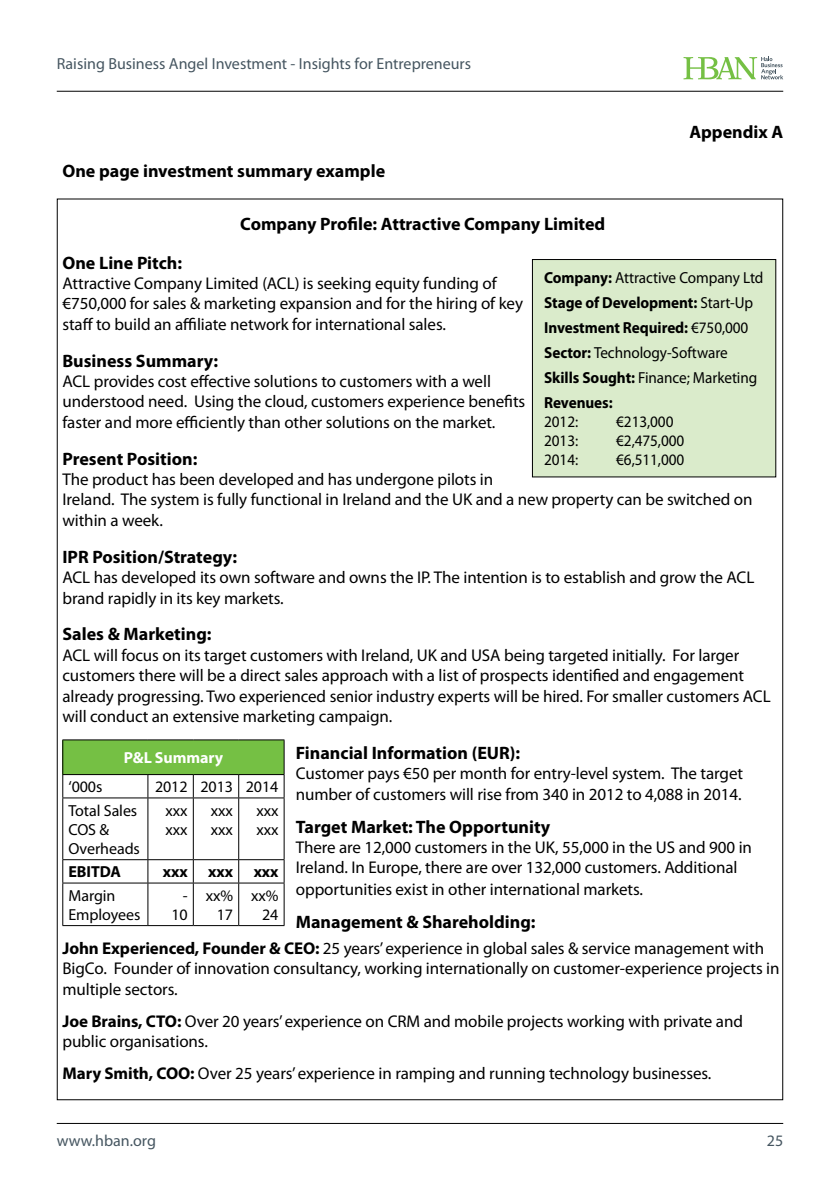
<style>
.page{position:relative;width:840px;height:1191px;background:#fff}
.page>*{position:absolute;margin:0;border:0;box-sizing:border-box;transform-origin:0 0}
.t1{font:700 18px "Myriad Pro";color:#000}
.t2{font:17px/20.4px "Myriad Pro";letter-spacing:-.005em;color:#000}
.t3{font:700 16px/24.8px "Myriad Pro";letter-spacing:-.005em;color:#000;scale:.95 1}
.t4{font:16px/19.2px "Myriad Pro";letter-spacing:-.005em;color:#000}
.t5{font:16px "Myriad Pro";color:#455560}
.t6{font:16px "Myriad Pro";letter-spacing:-.005em;color:#000;scale:.95 1}
.t7{font:700 16px "Myriad Pro";letter-spacing:-.005em;color:#000}
.t8{font:700 16px "Myriad Pro";letter-spacing:-.005em;color:#fff}
.s1{font-weight:700}
.s2{font-weight:400}
</style>
<div class="page">
<hr style="left:57px;top:91px;width:725px;height:1px;background:#000">
<hr style="left:57px;top:1123px;width:725px;height:1px;background:#000">
<svg style="left:683px;top:57px;width:99px;height:22px"></svg>
<div style="left:532px;top:259px;width:243px;height:218px;background:#daebcb"></div>
<div style="left:531px;top:259px;width:244px;height:218px;border:1px solid #000"></div>
<div style="left:63px;top:740px;width:221px;height:34px;background:#75c044"></div>
<hr style="left:62px;top:739px;width:86px;height:1px;background:#000">
<hr style="left:62px;top:740px;width:1px;height:34px;background:#000">
<hr style="left:148px;top:739px;width:45px;height:1px;background:#000">
<hr style="left:193px;top:739px;width:45px;height:1px;background:#000">
<hr style="left:238px;top:739px;width:46px;height:1px;background:#000">
<hr style="left:283px;top:740px;width:1px;height:34px;background:#000">
<hr style="left:62px;top:774px;width:86px;height:1px;background:#000">
<svg style="left:62px;top:775px;width:1px;height:22px"></svg>
<hr style="left:148px;top:774px;width:45px;height:1px;background:#000">
<svg style="left:147px;top:775px;width:1px;height:22px"></svg>
<hr style="left:193px;top:774px;width:45px;height:1px;background:#000">
<svg style="left:193px;top:775px;width:1px;height:22px"></svg>
<hr style="left:238px;top:774px;width:46px;height:1px;background:#000">
<svg style="left:238px;top:775px;width:1px;height:22px"></svg>
<svg style="left:283px;top:775px;width:1px;height:22px"></svg>
<hr style="left:62px;top:797px;width:86px;height:1px;background:#000">
<hr style="left:62px;top:798px;width:1px;height:61px;background:#000">
<hr style="left:148px;top:797px;width:45px;height:1px;background:#000">
<hr style="left:147px;top:798px;width:1px;height:61px;background:#000">
<hr style="left:193px;top:797px;width:45px;height:1px;background:#000">
<hr style="left:193px;top:798px;width:1px;height:61px;background:#000">
<hr style="left:238px;top:797px;width:46px;height:1px;background:#000">
<hr style="left:238px;top:798px;width:1px;height:61px;background:#000">
<hr style="left:283px;top:798px;width:1px;height:61px;background:#000">
<hr style="left:62px;top:859px;width:86px;height:1px;background:#000">
<svg style="left:62px;top:860px;width:1px;height:22px"></svg>
<hr style="left:148px;top:859px;width:45px;height:1px;background:#000">
<svg style="left:147px;top:860px;width:1px;height:22px"></svg>
<hr style="left:193px;top:859px;width:45px;height:1px;background:#000">
<svg style="left:193px;top:860px;width:1px;height:22px"></svg>
<hr style="left:238px;top:859px;width:46px;height:1px;background:#000">
<svg style="left:238px;top:860px;width:1px;height:22px"></svg>
<svg style="left:283px;top:860px;width:1px;height:22px"></svg>
<hr style="left:62px;top:882px;width:86px;height:1px;background:#000">
<hr style="left:62px;top:883px;width:1px;height:42px;background:#000">
<hr style="left:148px;top:882px;width:45px;height:1px;background:#000">
<hr style="left:147px;top:883px;width:1px;height:42px;background:#000">
<hr style="left:193px;top:882px;width:45px;height:1px;background:#000">
<hr style="left:193px;top:883px;width:1px;height:42px;background:#000">
<hr style="left:238px;top:882px;width:46px;height:1px;background:#000">
<hr style="left:238px;top:883px;width:1px;height:42px;background:#000">
<hr style="left:283px;top:883px;width:1px;height:42px;background:#000">
<hr style="left:62px;top:925px;width:86px;height:1px;background:#000">
<hr style="left:148px;top:925px;width:45px;height:1px;background:#000">
<hr style="left:193px;top:925px;width:45px;height:1px;background:#000">
<hr style="left:238px;top:925px;width:46px;height:1px;background:#000">
<p class="t5" style="left:57px;top:53px;width:415px">Raising Business Angel Investment - Insights for Entrepreneurs</p>
<p class="t1" style="left:689px;top:120px;width:95px">Appendix A</p>
<p class="t1" style="left:62px;top:159px;width:324px">One page investment summary example</p>
<p class="t1" style="left:240px;top:212px;width:366px">Company Profile: Attractive Company Limited</p>
<p class="t1" style="left:62px;top:251px;width:121px">One Line Pitch:</p>
<p class="t2" style="left:62px;top:273px;width:462px">Attractive Company Limited (ACL) is seeking equity funding of €750,000 for sales &amp; marketing expansion and for the hiring of key staff to build an affiliate network for international sales.</p>
<p class="t1" style="left:62px;top:349px;width:157px">Business Summary:</p>
<p class="t2" style="left:62px;top:371px;width:464px">ACL provides cost effective solutions to customers with a well understood need. Using the cloud, customers experience benefits faster and more efficiently than other solutions on the market.</p>
<p class="t1" style="left:62px;top:447px;width:136px">Present Position:</p>
<p class="t2" style="left:62px;top:469px;width:691px">The product has been developed and has undergone pilots in<br>Ireland. The system is fully functional in Ireland and the UK and a new property can be switched on within a week.</p>
<p class="t1" style="left:62px;top:545px;width:176px">IPR Position/Strategy:</p>
<p class="t2" style="left:62px;top:567px;width:693px">ACL has developed its own software and owns the IP. The intention is to establish and grow the ACL brand rapidly in its key markets.</p>
<p class="t1" style="left:62px;top:622px;width:150px">Sales &amp; Marketing:</p>
<p class="t2" style="left:62px;top:644px;width:709px">ACL will focus on its target customers with Ireland, UK and USA being targeted initially. For larger customers there will be a direct sales approach with a list of prospects identified and engagement already progressing. Two experienced senior industry experts will be hired. For smaller customers ACL will conduct an extensive marketing campaign.</p>
<p class="t1" style="left:296px;top:741px;width:226px">Financial Information (EUR):</p>
<p class="t2" style="left:296px;top:763px;width:448px">Customer pays €50 per month for entry-level system. The target number of customers will rise from 340 in 2012 to 4,088 in 2014.</p>
<p class="t1" style="left:296px;top:814px;width:256px">Target Market: The Opportunity</p>
<p class="t2" style="left:296px;top:836px;width:457px;line-height:21px">There are 12,000 customers in the UK, 55,000 in the US and 900 in<br>Ireland. In Europe, there are over 132,000 customers. Additional opportunities exist in other international markets.</p>
<p class="t1" style="left:296px;top:910px;width:241px">Management &amp; Shareholding:</p>
<p class="t2" style="left:62px;top:938px;width:718px"><span class="s1">John Experienced, Founder &amp; CEO:</span> 25 years’ experience in global sales &amp; service management with<br>BigCo. Founder of innovation consultancy, working internationally on customer-experience projects in multiple sectors.</p>
<p class="t2" style="left:62px;top:1010px;width:681px"><span class="s1">Joe Brains, CTO:</span> Over 20 years’ experience on CRM and mobile projects working with private and public organisations.</p>
<p class="t2" style="left:62px;top:1062px;width:650px"><span class="s1">Mary Smith, COO:</span> Over 25 years’ experience in ramping and running technology businesses.</p>
<p class="t3" style="left:544px;top:265px;width:232px">Company: <span class="s2">Attractive Company Ltd<br></span>Stage of Development: <span class="s2">Start-Up<br></span>Investment Required: <span class="s2">€750,000<br></span>Sector: <span class="s2">Technology-Software<br></span>Skills Sought: <span class="s2">Finance; Marketing<br></span>Revenues:</p>
<p class="t6" style="left:544px;top:411px;width:37px">2012:</p>
<p class="t6" style="left:616px;top:411px;width:62px">€213,000</p>
<p class="t6" style="left:544px;top:431px;width:37px">2013:</p>
<p class="t6" style="left:616px;top:431px;width:73px">€2,475,000</p>
<p class="t6" style="left:544px;top:450px;width:37px">2014:</p>
<p class="t6" style="left:616px;top:450px;width:73px">€6,511,000</p>
<p class="t8" style="left:124px;top:747px;width:101px">P&amp;L Summary</p>
<p class="t4" style="left:68px;top:777px;width:35px">‘000s</p>
<p class="t4" style="left:155px;top:777px;width:125px">2012 2013 2014</p>
<p class="t4" style="left:68px;top:800px;width:73px">Total Sales<br>COS &amp;<br>Overheads</p>
<p class="t4" style="left:165px;top:800px;width:24px">xxx xxx</p>
<p class="t4" style="left:211px;top:800px;width:24px">xxx xxx</p>
<p class="t4" style="left:256px;top:800px;width:24px">xxx xxx</p>
<p class="t7" style="left:68px;top:861px;width:54px">EBITDA</p>
<p class="t7" style="left:163px;top:861px;width:26px">xxx</p>
<p class="t7" style="left:208px;top:861px;width:26px">xxx</p>
<p class="t7" style="left:253px;top:861px;width:26px">xxx</p>
<p class="t4" style="left:68px;top:885px;width:73px">Margin<br>Employees</p>
<p class="t4" style="left:171px;top:885px;width:18px;text-align:right">-<br>10</p>
<p class="t4" style="left:206px;top:885px;width:29px;text-align:right">xx%<br>17</p>
<p class="t4" style="left:251px;top:885px;width:29px;text-align:right">xx%<br>24</p>
<p class="t5" style="left:57px;top:1131px;width:101px">www.hban.org</p>
<p class="t5" style="left:766px;top:1131px;width:18px">25</p>
</div>
